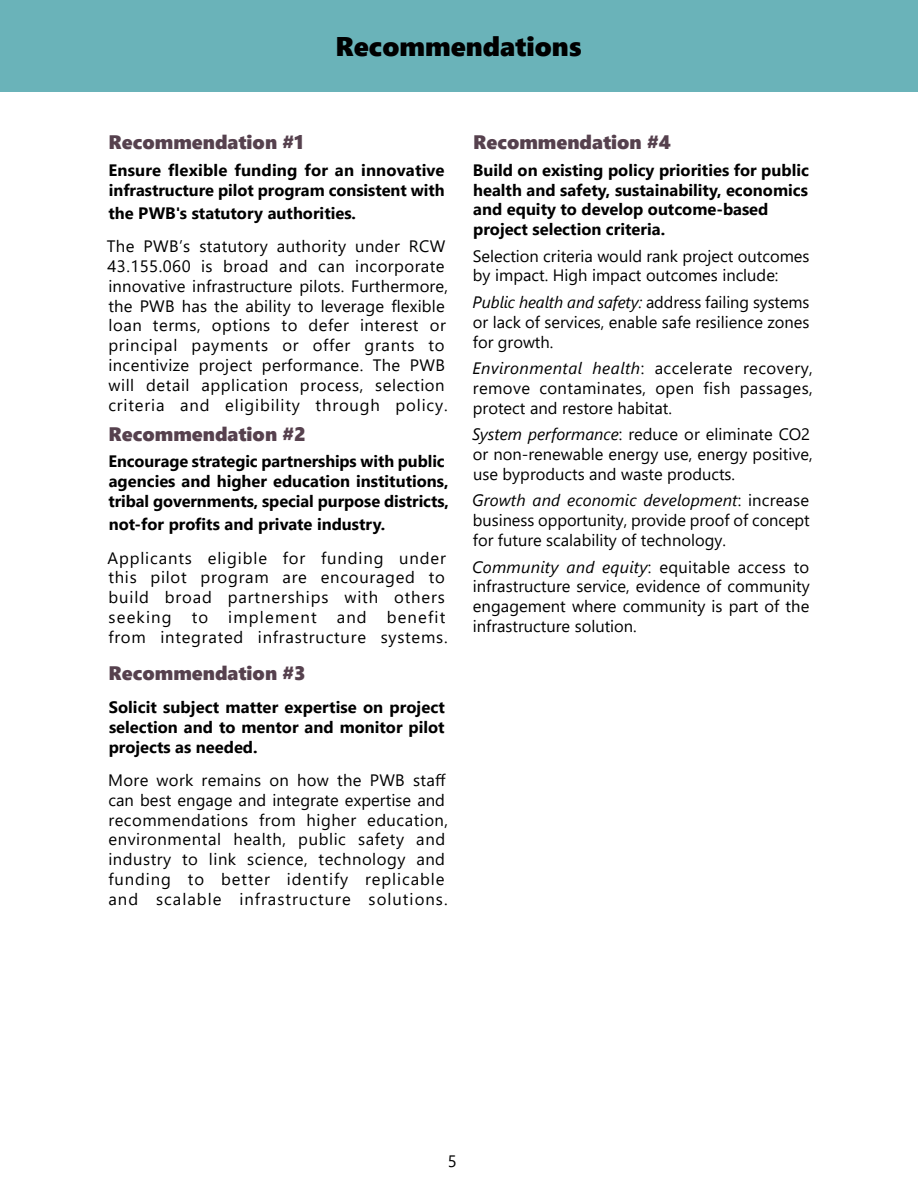
<style>
.page{position:relative;width:918px;height:1188px;background:#fff}
.page>*{position:absolute;margin:0;border:0;box-sizing:border-box;transform-origin:0 0}
.t1{font:27px "Segoe UI Black";color:#000}
.t2{font:19.5px "Segoe UI Black";color:#56414e}
.t3{font:16.5px/19.8px "Segoe UI";letter-spacing:.02em;color:#000;text-align:justify}
.t4{font:700 16.5px/19.8px "Segoe UI";color:#000}
.t5{font:16.5px/19.8px "Segoe UI";color:#000}
.t6{font:16.5px/19.8px "Segoe UI";letter-spacing:.05em;color:#000}
.s1{font-style:italic}
</style>
<div class="page">
<div style="left:0;top:0;width:918px;height:92px;background:#6ab3b9"></div>
<h1 class="t1" style="left:335px;top:27px;width:248px">Recommendations</h1>
<p class="t2" style="left:109px;top:128px;width:197px">Recommendation #1</p>
<p class="t4" style="left:108px;top:159px;width:338px">Ensure flexible funding for an innovative infrastructure pilot program consistent with</p>
<p class="t4" style="left:108px;top:202px;width:249px">the PWB's statutory authorities.</p>
<p class="t3" style="left:107px;top:235px;width:343px;text-align:left">The PWB’s statutory authority under RCW 43.155.060 is broad and can incorporate innovative infrastructure pilots. Furthermore, the PWB has the ability to leverage flexible loan terms, options to defer interest or principal payments or offer grants to incentivize project performance. The PWB will detail application process, selection criteria and eligibility through policy.</p>
<p class="t2" style="left:109px;top:420px;width:199px">Recommendation #2</p>
<p class="t4" style="left:108px;top:450px;width:342px">Encourage strategic partnerships with public agencies and higher education institutions, tribal governments, special purpose districts,</p>
<p class="t4" style="left:109px;top:513px;width:278px">not-for profits and private industry.</p>
<p class="t6" style="left:107px;top:546px;width:342px">Applicants eligible for funding under this pilot program are encouraged to build broad partnerships with others seeking to implement and benefit from integrated infrastructure systems.</p>
<p class="t2" style="left:109px;top:659px;width:199px">Recommendation #3</p>
<p class="t4" style="left:109px;top:696px;width:338px;text-align:justify">Solicit subject matter expertise on project selection and to mentor and monitor pilot projects as needed.</p>
<p class="t3" style="left:108px;top:769px;width:341px;text-align:left">More work remains on how the PWB staff can best engage and integrate expertise and recommendations from higher education, environmental health, public safety and industry to link science, technology and funding to better identify replicable and scalable infrastructure solutions.</p>
<p class="t2" style="left:473px;top:128px;width:199px">Recommendation #4</p>
<p class="t4" style="left:473px;top:159px;width:338px">Build on existing policy priorities for public health and safety, sustainability, economics and equity to develop outcome-based project selection criteria.</p>
<p class="t5" style="left:473px;top:244px;width:338px">Selection criteria would rank project outcomes by impact. High impact outcomes include:</p>
<p class="t3" style="left:472px;top:291px;width:339px"><span class="s1">Public health and safety:</span> address failing systems or lack of services, enable safe resilience zones for growth.</p>
<p class="t3" style="left:472px;top:357px;width:342px"><span class="s1">Environmental health</span>: accelerate recovery, remove contaminates, open fish passages, protect and restore habitat.</p>
<p class="t5" style="left:472px;top:423px;width:342px"><span class="s1">System performance</span>: reduce or eliminate CO2 or non-renewable energy use, energy positive, use byproducts and waste products.</p>
<p class="t3" style="left:472px;top:489px;width:339px"><span class="s1">Growth and economic development</span>: increase business opportunity, provide proof of concept for future scalability of technology.</p>
<p class="t3" style="left:472px;top:555px;width:339px"><span class="s1">Community and equity</span>: equitable access to infrastructure service, evidence of community engagement where community is part of the infrastructure solution.</p>
<p class="t3" style="left:448px;top:1150px;width:10px">5</p>
</div>
